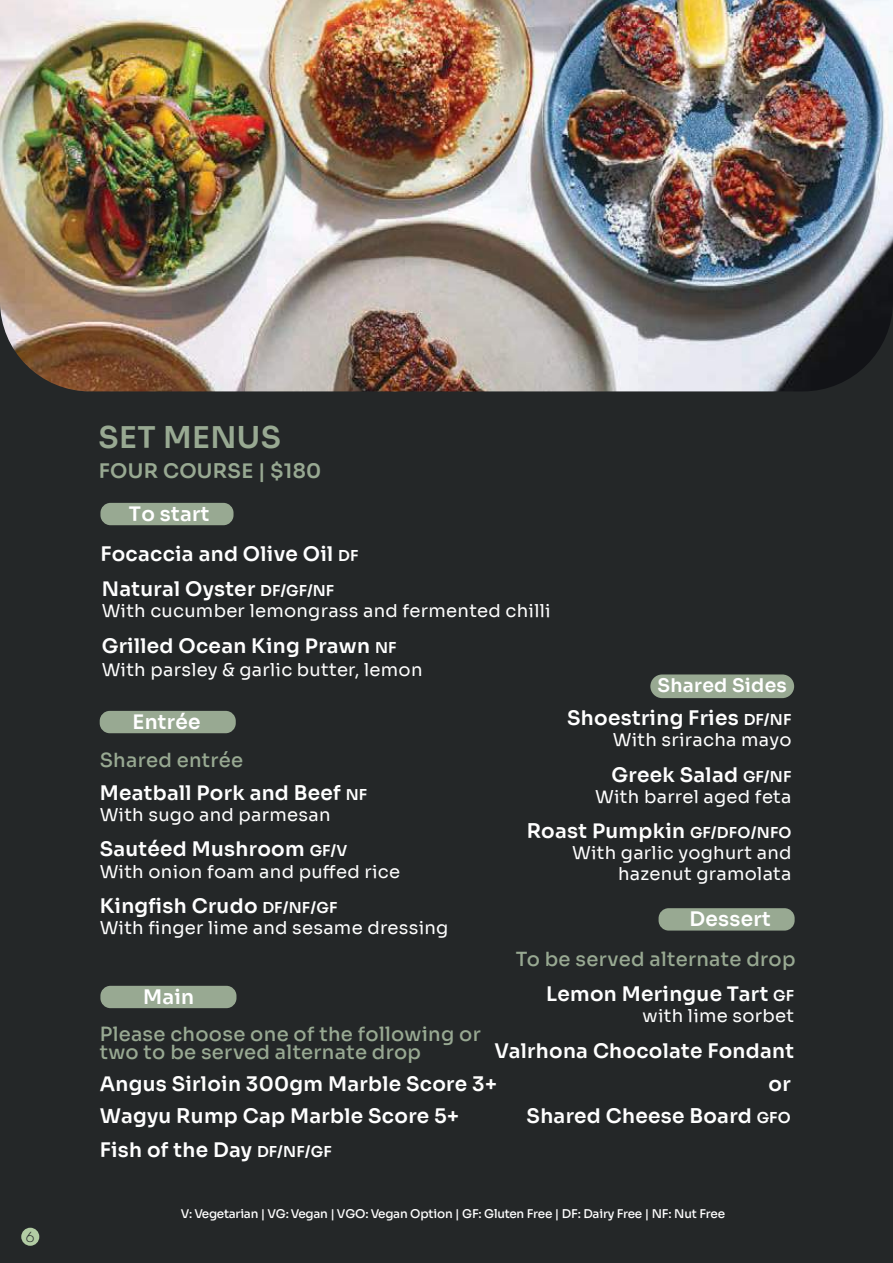
<style>
.page{position:relative;width:893px;height:1263px;background:#242728}
.page>*{position:absolute;margin:0;border:0;box-sizing:border-box;transform-origin:0 0}
.t1{font:600 30px "Sora";letter-spacing:.015em;color:#98a992}
.t2{font:600 19.95px/31.7px "Sora";letter-spacing:.015em;color:#fff}
.t3{font:600 19.95px "Sora";letter-spacing:.015em;color:#98a992}
.t4{font:500 19.5px/17.7px "Sora";letter-spacing:.015em;color:#98a992}
.t5{font:600 18.75px "Sora";letter-spacing:.015em;color:#fff}
.t6{font:18px/21px "Sora";letter-spacing:.015em;color:#fff;text-align:right}
.t7{font:300 15px "Campton";color:#242728}
.t8{font:500 12px "Sora";letter-spacing:-.01em;color:#fff}
.s1{font-size:15px}
</style>
<div class="page">
<div style="left:21px;top:1228px;width:18px;height:18px;background:#b2cca4;border-radius:9px"></div>
<img style="left:0;top:0;width:893px;height:391px">
<div style="left:650px;top:674px;width:144px;height:24px;background:#98a992;border-radius:12px"></div>
<div style="left:100px;top:503px;width:134px;height:22px;background:#98a992;border-radius:10px"></div>
<div style="left:100px;top:711px;width:136px;height:22px;background:#98a992;border-radius:10px"></div>
<div style="left:100px;top:986px;width:136px;height:22px;background:#98a992;border-radius:10px"></div>
<div style="left:659px;top:908px;width:136px;height:22px;background:#98a992;border-radius:10px"></div>
<p class="t7" style="left:26px;top:1228px;width:11px">6</p>
<h1 class="t1" style="left:98px;top:412px;width:184px">SET MENUS</h1>
<p class="t3" style="left:99px;top:454px;width:224px">FOUR COURSE | $180</p>
<p class="t2" style="left:129px;top:496px;width:82px">To start</p>
<p class="t2" style="left:100px;top:535px;width:259px;line-height:34.8px">Focaccia and Olive Oil <span class="s1">DF<br></span>Natural Oyster <span class="s1">DF/GF/NF</span></p>
<p class="t2" style="left:102px;top:628px;width:296px">Grilled Ocean King Prawn <span class="s1">NF</span></p>
<p class="t6" style="left:102px;top:599px;width:450px">With cucumber lemongrass and fermented chilli</p>
<p class="t6" style="left:102px;top:657px;width:322px">With parsley &amp; garlic butter, lemon</p>
<p class="t5" style="left:658px;top:669px;width:131px">Shared Sides</p>
<p class="t2" style="left:132px;top:704px;width:70px">Entrée</p>
<p class="t4" style="left:100px;top:750px;width:145px">Shared entrée</p>
<p class="t2" style="left:100px;top:775px;width:269px">Meatball Pork and Beef <span class="s1">NF</span></p>
<p class="t2" style="left:100px;top:832px;width:249px">Sautéed Mushroom <span class="s1">GF/V</span></p>
<p class="t6" style="left:100px;top:802px;width:232px">With sugo and parmesan</p>
<p class="t6" style="left:100px;top:859px;width:302px">With onion foam and puffed rice</p>
<p class="t6" style="left:100px;top:916px;width:350px">With finger lime and sesame dressing</p>
<p class="t2" style="left:100px;top:888px;width:239px">Kingfish Crudo <span class="s1">DF/NF/GF</span></p>
<p class="t2" style="left:143px;top:979px;width:53px">Main</p>
<p class="t4" style="left:100px;top:1023px;width:383px">Please choose one of the following or two to be served alternate drop</p>
<p class="t2" style="left:567px;top:700px;width:226px">Shoestring Fries <span class="s1">DF/NF</span></p>
<p class="t2" style="left:612px;top:757px;width:181px">Greek Salad <span class="s1">GF/NF</span></p>
<p class="t6" style="left:613px;top:727px;width:180px">With sriracha mayo</p>
<p class="t6" style="left:595px;top:784px;width:198px">With barrel aged feta</p>
<p class="t6" style="left:572px;top:841px;width:221px">With garlic yoghurt and hazenut gramolata</p>
<p class="t2" style="left:527px;top:813px;width:266px">Roast Pumpkin <span class="s1">GF/DFO/NFO</span></p>
<p class="t2" style="left:689px;top:901px;width:83px">Dessert</p>
<p class="t4" style="left:516px;top:949px;width:281px">To be served alternate drop</p>
<p class="t2" style="left:546px;top:976px;width:249px">Lemon Meringue Tart <span class="s1">GF</span></p>
<p class="t2" style="left:494px;top:1033px;width:301px">Valrhona Chocolate Fondant</p>
<p class="t6" style="left:642px;top:1004px;width:153px">with lime sorbet</p>
<p class="t2" style="left:100px;top:1066px;width:399px">Angus Sirloin 300gm Marble Score 3+<br>Wagyu Rump Cap Marble Score 5+</p>
<p class="t2" style="left:100px;top:1132px;width:234px">Fish of the Day <span class="s1">DF/NF/GF</span></p>
<p class="t2" style="left:527px;top:1066px;width:266px;text-align:right">or<br>Shared Cheese Board <span class="s1">GFO</span></p>
<p class="t8" style="left:181px;top:1203px;width:546px">V: Vegetarian | VG: Vegan | VGO: Vegan Option | GF: Gluten Free | DF: Dairy Free | NF: Nut Free</p>
</div>
